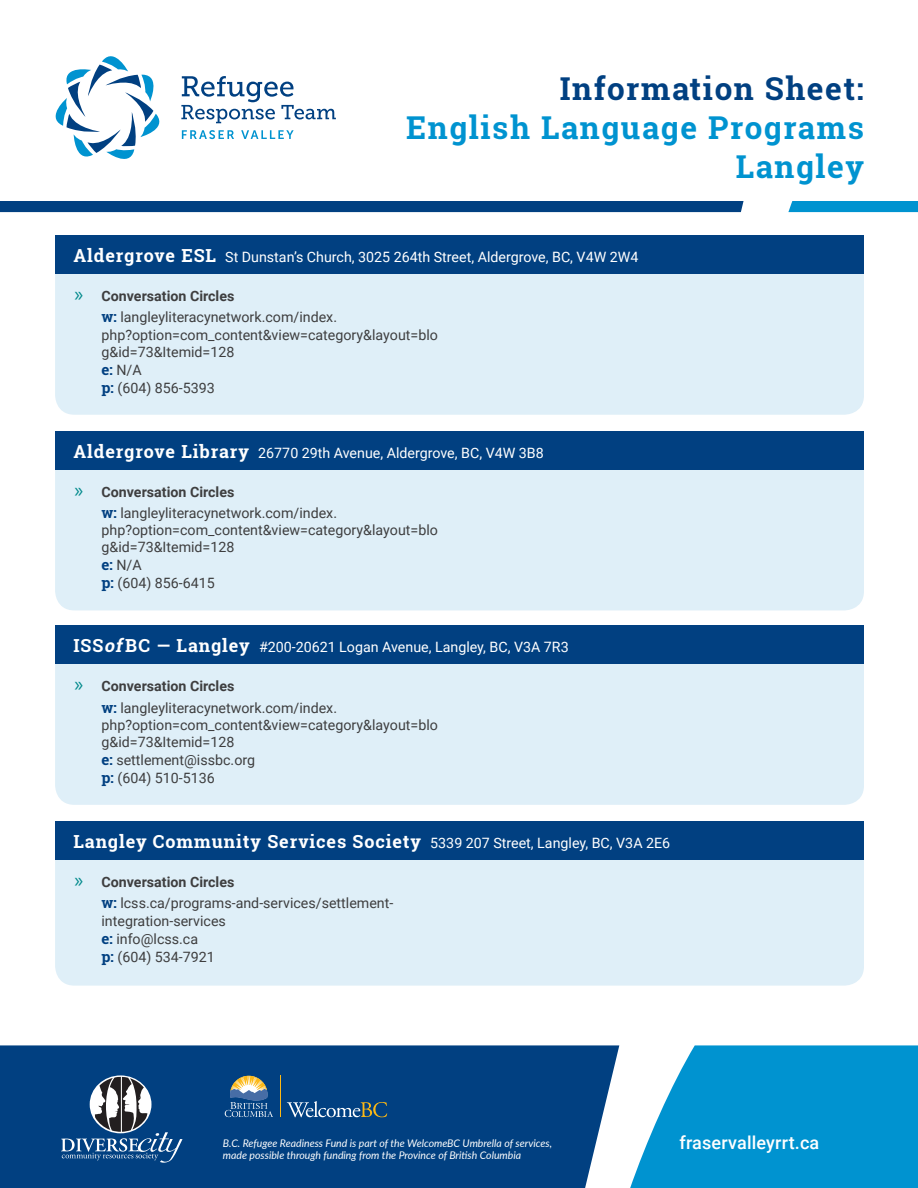
<style>
.page{position:relative;width:918px;height:1188px;background:#fff}
.page>*{position:absolute;margin:0;border:0;box-sizing:border-box;transform-origin:0 0}
.t1{font:700 31.5px/39px "Roboto Slab";letter-spacing:.05em;color:#0093d0;text-align:right}
.t2{font:700 31.5px "Roboto Slab";letter-spacing:.05em;color:#014081}
.t3{font:700 18px "Roboto Slab";letter-spacing:.05em;color:#fff}
.t4{font:500 18px "Roboto";letter-spacing:.01em;color:#fff}
.t5{font:14.25px/17.7px "Roboto";color:#3e3e3f}
.t6{font:14.25px "Roboto";color:#fff}
.t7{font:italic 10.5px/12.6px "Lato";color:#fff}
.s1{font-family:"Roboto Slab";font-weight:700;font-size:18px}
.s2{font-family:"Myriad Pro";font-size:21px;color:#00898b}
.s3{font-weight:700}
.s4{font-family:"Roboto Slab";font-weight:700;font-size:15px;color:#014081}
.s5{font-family:"Roboto Slab";font-weight:700;font-style:italic;font-size:18px}
.s6{font-family:"Roboto";font-weight:400;font-size:14.25px}
</style>
<div class="page">
<div style="left:55px;top:235px;width:809px;height:180px;background:#dfeff8;border-radius:19px"></div>
<div style="left:55px;top:431px;width:809px;height:179px;background:#dfeff8;border-radius:19px"></div>
<div style="left:55px;top:626px;width:809px;height:179px;background:#dfeff8;border-radius:19px"></div>
<div style="left:55px;top:821px;width:809px;height:165px;background:#dfeff8;border-radius:19px"></div>
<div style="left:55px;top:235px;width:809px;height:39px;background:#014081"></div>
<div style="left:55px;top:431px;width:809px;height:39px;background:#014081"></div>
<div style="left:55px;top:626px;width:809px;height:38px;background:#014081"></div>
<div style="left:55px;top:821px;width:809px;height:39px;background:#014081"></div>
<svg style="left:788px;top:201px;width:130px;height:11px"></svg>
<div style="left:0;top:201px;width:744px;height:11px;background:#014081"></div>
<svg style="left:181px;top:76px;width:155px;height:47px"></svg>
<svg style="left:182px;top:130px;width:52px;height:9px"></svg>
<svg style="left:241px;top:130px;width:53px;height:9px"></svg>
<svg style="left:55px;top:56px;width:105px;height:103px"></svg>
<div style="left:0;top:1045px;width:619px;height:143px;background:#014081"></div>
<svg style="left:630px;top:1045px;width:288px;height:143px;background:#1b9ed5"></svg>
<svg style="left:287px;top:1101px;width:100px;height:16px;background:#3f6a8f"></svg>
<hr style="left:280px;top:1076px;width:1px;height:41px;background:#fcb814">
<svg style="left:225px;top:1076px;width:48px;height:41px;background:#537590"></svg>
<svg style="left:61px;top:1077px;width:122px;height:86px;background:#39638f"></svg>
<h1 class="t2" style="left:560px;top:67px;width:306px">Information Sheet:</h1>
<h1 class="t1" style="left:406px;top:108px;width:459px">English Language Programs<br>Langley</h1>
<p class="t6" style="left:73px;top:247px;width:567px"><span class="s1">Aldergrove ESL</span> St Dunstan’s Church, 3025 264th Street, Aldergrove, BC, V4W 2W4</p>
<p class="t5" style="left:102px;top:285px;width:237px;line-height:21.3px;text-indent:-27px"><span class="s2">»</span> <span class="s3">Conversation Circles<br></span><span class="s4">w:</span> langleyliteracynetwork.com/index.</p>
<p class="t5" style="left:102px;top:325px;width:338px">php?option=com_content&amp;view=category&amp;layout=blo g&amp;id=73&amp;Itemid=128<br><span class="s4">e:</span> N/A<br><span class="s4">p:</span> (604) 856-5393</p>
<p class="t6" style="left:73px;top:442px;width:472px"><span class="s1">Aldergrove Library</span> 26770 29th Avenue, Aldergrove, BC, V4W 3B8</p>
<p class="t5" style="left:102px;top:481px;width:237px;line-height:21.3px;text-indent:-27px"><span class="s2">»</span> <span class="s3">Conversation Circles<br></span><span class="s4">w:</span> langleyliteracynetwork.com/index.</p>
<p class="t5" style="left:102px;top:521px;width:338px">php?option=com_content&amp;view=category&amp;layout=blo g&amp;id=73&amp;Itemid=128<br><span class="s4">e:</span> N/A<br><span class="s4">p:</span> (604) 856-6415</p>
<p class="t6" style="left:73px;top:637px;width:497px"><span class="s1">ISS</span><span class="s5">of</span><span class="s1">BC — Langley</span> #200-20621 Logan Avenue, Langley, BC, V3A 7R3</p>
<p class="t5" style="left:102px;top:675px;width:237px;line-height:21.3px;text-indent:-27px"><span class="s2">»</span> <span class="s3">Conversation Circles<br></span><span class="s4">w:</span> langleyliteracynetwork.com/index.</p>
<p class="t5" style="left:102px;top:715px;width:338px">php?option=com_content&amp;view=category&amp;layout=blo g&amp;id=73&amp;Itemid=128<br><span class="s4">e:</span> settlement@issbc.org<br><span class="s4">p:</span> (604) 510-5136</p>
<p class="t3" style="left:73px;top:829px;width:598px">Langley Community Services Society <span class="s6">5339 207 Street, Langley, BC, V3A 2E6</span></p>
<p class="t5" style="left:102px;top:871px;width:293px;line-height:21.3px;text-indent:-27px"><span class="s2">»</span> <span class="s3">Conversation Circles<br></span><span class="s4">w:</span> lcss.ca/programs-and-services/settlement-</p>
<p class="t5" style="left:102px;top:911px;width:126px">integration-services <span class="s4">e:</span> info@lcss.ca<br><span class="s4">p:</span> (604) 534-7921</p>
<p class="t7" style="left:223px;top:1136px;width:331px">B.C. Refugee Readiness Fund is part of the WelcomeBC Umbrella of services, made possible through funding from the Province of British Columbia</p>
<p class="t4" style="left:679px;top:1130px;width:141px">fraservalleyrrt.ca</p>
</div>
